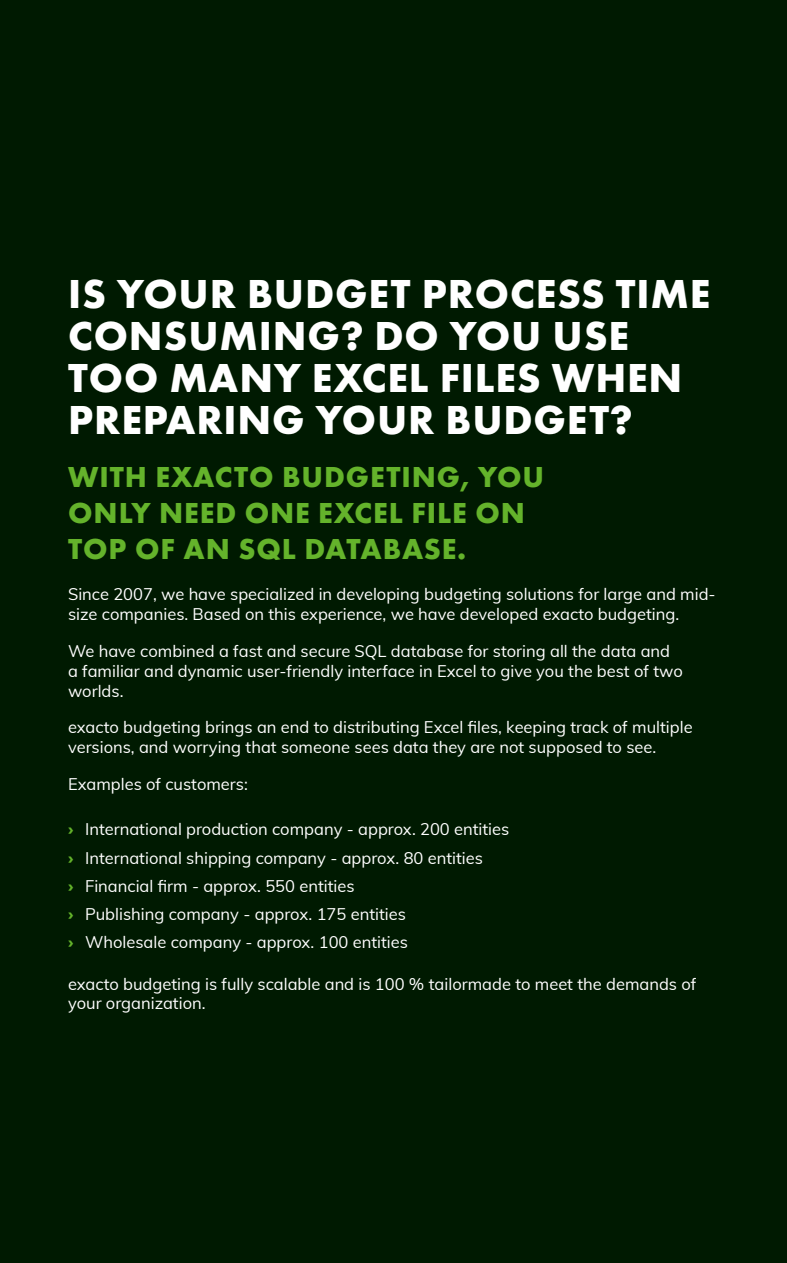
<style>
.page{position:relative;width:787px;height:1263px;background:#001a01}
.page>*{position:absolute;margin:0;border:0;box-sizing:border-box;transform-origin:0 0}
.t1{font:700 42px/42px "Futura PT";letter-spacing:.02em;color:#fff}
.t2{font:700 30px/36px "Futura PT";letter-spacing:.03em;color:#64b32b}
.t3{font:16.5px/19.8px "Muli";color:#fff}
.s1{font-weight:900;color:#64b32b}
</style>
<div class="page">
<h1 class="t1" style="left:68px;top:272px;width:643px">IS YOUR BUDGET PROCESS TIME<br>CONSUMING? DO YOU USE<br>TOO MANY EXCEL FILES WHEN<br>PREPARING YOUR BUDGET?</h1>
<h2 class="t2" style="left:68px;top:458px;width:477px">WITH EXACTO BUDGETING, YOU<br>ONLY NEED ONE EXCEL FILE ON<br>TOP OF AN SQL DATABASE.</h2>
<p class="t3" style="left:68px;top:584px;width:649px">Since 2007, we have specialized in developing budgeting solutions for large and mid&shy;size companies. Based on this experience, we have developed exacto budgeting.</p>
<p class="t3" style="left:68px;top:640px;width:616px">We have combined a fast and secure SQL database for storing all the data and a familiar and dynamic user-friendly interface in Excel to give you the best of two worlds.</p>
<p class="t3" style="left:68px;top:717px;width:626px">exacto budgeting brings an end to distributing Excel files, keeping track of multiple versions, and worrying that someone sees data they are not supposed to see.</p>
<p class="t3" style="left:68px;top:773px;width:181px">Examples of customers:</p>
<p class="t3" style="left:68px;top:814px;width:443px;line-height:28.3px"><span class="s1">›</span> International production company - approx. 200 entities <span class="s1">›</span> International shipping company - approx. 80 entities<br><span class="s1">›</span> Financial firm - approx. 550 entities<br><span class="s1">›</span> Publishing company - approx. 175 entities<br><span class="s1">›</span> Wholesale company - approx. 100 entities</p>
<p class="t3" style="left:68px;top:973px;width:630px">exacto budgeting is fully scalable and is 100 % tailormade to meet the demands of your organization.</p>
</div>
